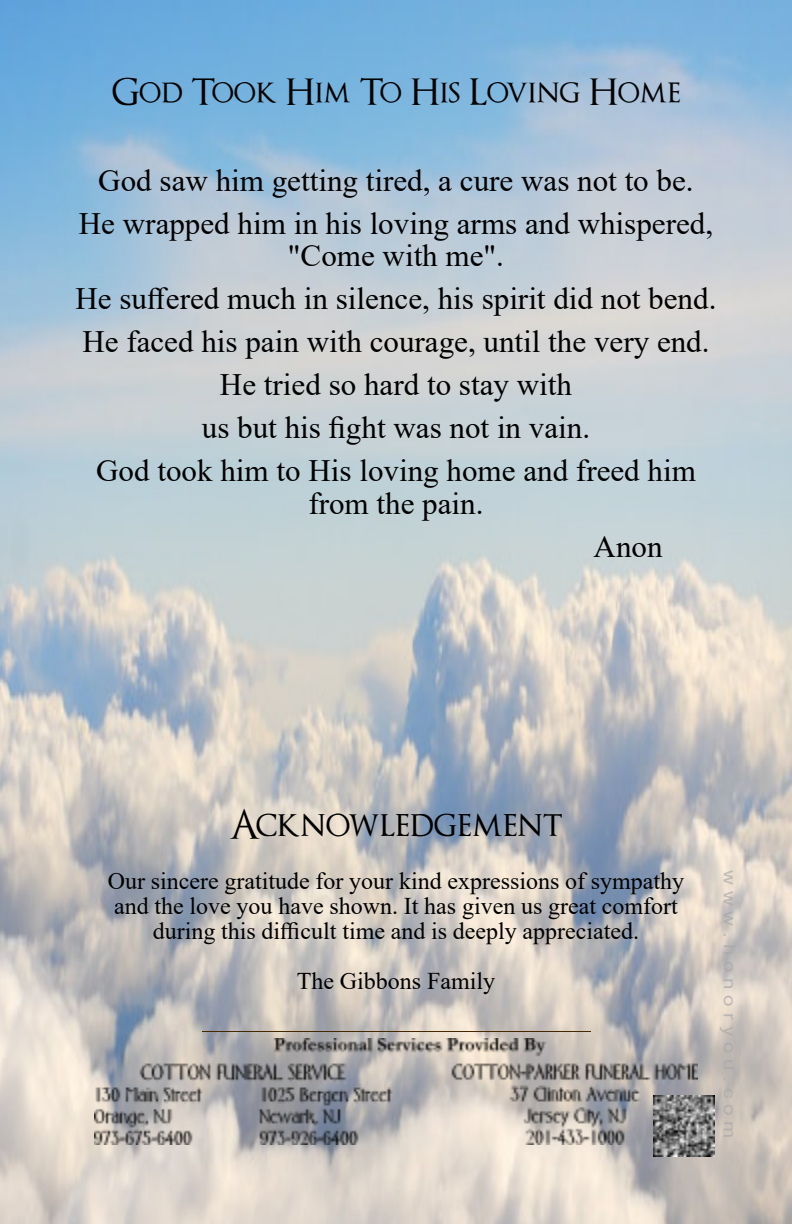
<style>
.page{position:relative;width:792px;height:1224px;background:#fff}
.page>*{position:absolute;margin:0;border:0;box-sizing:border-box;transform-origin:0 0}
.t1{font:40px "Optimus Princeps";color:#000}
.t2{font:36px "Optimus Princeps";color:#000}
.t3{font:31px/43px "Times New Roman";color:#000;text-align:center}
.t4{font:24px/25px "Times New Roman";color:#000;text-align:center}
.t5{font:17.4px "Arial";letter-spacing:.285em;color:rgb(167 167 167/.68);scale:1.18 1}
</style>
<div class="page">
<img style="left:0;top:0;width:792px;height:1224px">
<hr style="left:202px;top:1031px;width:388px;height:1px;background:#452800">
<img style="left:94px;top:1039px;width:604px;height:106px">
<img style="left:653px;top:1096px;width:61px;height:60px">
<p class="t2" style="left:111px;top:74px;width:571px">God Took Him To His Loving Home</p>
<p class="t3" style="left:79px;top:162px;width:636px">God saw him getting tired, a cure was not to be.<br>He wrapped him in his loving arms and whispered,</p>
<p class="t3" style="left:76px;top:238px;width:642px">"Come with me".<br>He suffered much in silence, his spirit did not bend.<br>He faced his pain with courage, until the very end.<br>He tried so hard to stay with<br>us but his fight was not in vain.<br>God took him to His loving home and freed him</p>
<p class="t3" style="left:308px;top:485px;width:177px">from the pain.</p>
<p class="t3" style="left:594px;top:528px;width:71px">Anon</p>
<p class="t1" style="left:229px;top:804px;width:335px">Acknowledgement</p>
<p class="t4" style="left:108px;top:871px;width:578px">Our sincere gratitude for your kind expressions of sympathy and the love you have shown. It has given us great comfort during this difficult time and is deeply appreciated.</p>
<p class="t4" style="left:297px;top:971px;width:200px">The Gibbons Family</p>
<p class="t5" style="left:736px;top:870px;width:229px;rotate:90deg">www.honoryou.com</p>
</div>
